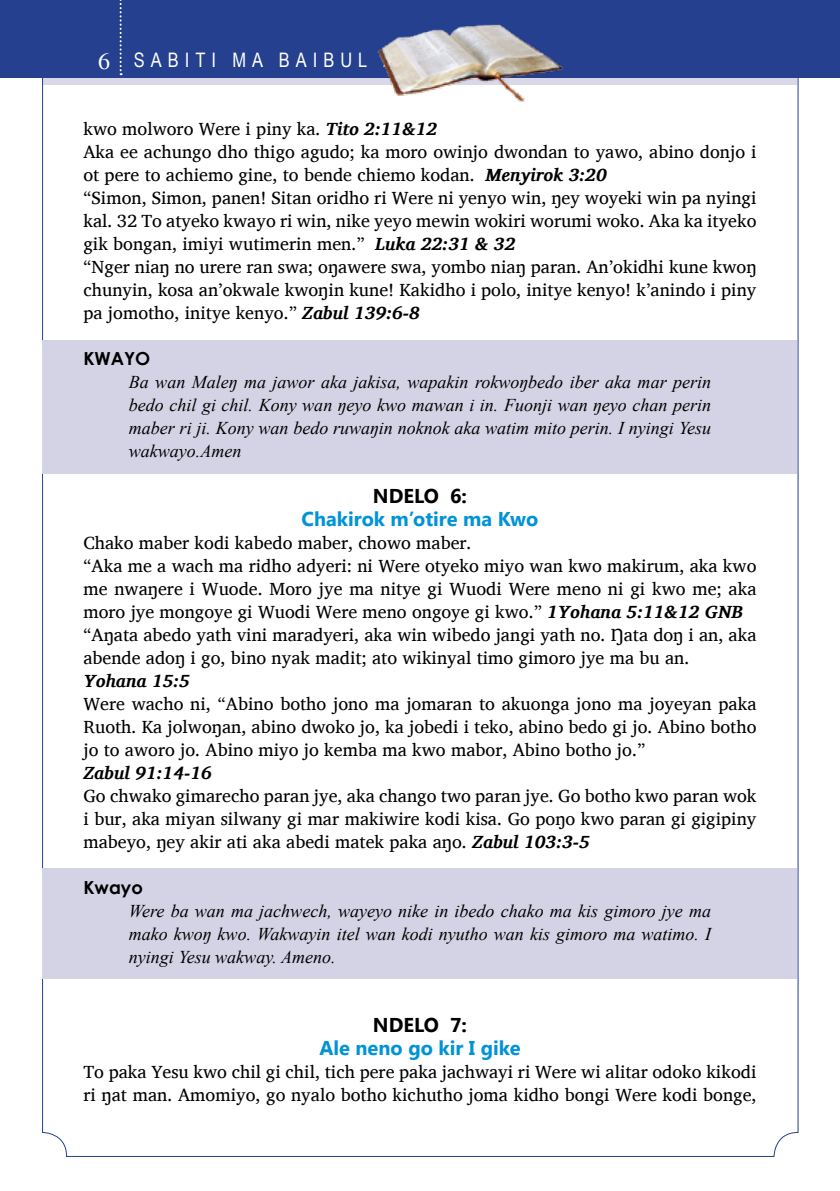
<style>
.page{position:relative;width:840px;height:1191px;background:#fff}
.page>*{position:absolute;margin:0;border:0;box-sizing:border-box;transform-origin:0 0}
.t1{font:700 20px "Segoe UI";color:#0093d8}
.t2{font:20px "Arial Narrow";letter-spacing:.3em;color:#fff}
.t3{font:700 20px "Segoe UI";color:#000}
.t4{font:18px/23px "Charis SIL";color:#000}
.t5{font:italic 18px/23px "Times New Roman";color:#000;text-align:justify}
.t6{font:italic 700 18px "Charis SIL";color:#000}
.t7{font:700 18px "Century Gothic";color:#000}
.s1{font-family:"Times";font-size:24px}
.s2{font-weight:700;font-style:italic}
</style>
<div class="page">
<div style="left:43px;top:70px;width:753px;height:15px;background:#d9d8e9"></div>
<hr style="left:839px;top:0;width:1px;height:77px;background:#b7322f">
<div style="left:0;top:0;width:839px;height:77px;background:#25408f"></div>
<svg style="left:119px;top:0;width:2px;height:75px"></svg>
<div style="left:43px;top:867px;width:753px;height:111px;background:#d4d3e6"></div>
<div style="left:43px;top:340px;width:753px;height:133px;background:#d4d3e6"></div>
<img style="left:370px;top:24px;width:200px;height:78px">
<p class="t2" style="left:98px;top:46px;width:341px"><span class="s1">6</span> SABITI MA BAIBUL 2012</p>
<p class="t4" style="left:83px;top:117px;width:674px">kwo molworo Were i piny ka. <span class="s2">Tito 2:11&amp;12<br></span>Aka ee achungo dho thigo agudo; ka moro owinjo dwondan to yawo, abino donjo i ot pere to achiemo gine, to bende chiemo kodan. <span class="s2">Menyirok 3:20<br></span>“Simon, Simon, panen! Sitan oridho ri Were ni yenyo win, ŋey woyeki win pa nyingi kal. 32 To atyeko kwayo ri win, nike yeyo mewin wokiri worumi woko. Aka ka ityeko gik bongan, imiyi wutimerin men.” <span class="s2">Luka 22:31 &amp; 32<br></span>“Nger niaŋ no urere ran swa; oŋawere swa, yombo niaŋ paran. An’okidhi kune kwoŋ chunyin, kosa an’okwale kwoŋin kune! Kakidho i polo, initye kenyo! k’anindo i piny pa jomotho, initye kenyo.” <span class="s2">Zabul 139:6-8</span></p>
<p class="t7" style="left:83px;top:345px;width:68px">KWAYO</p>
<p class="t5" style="left:129px;top:370px;width:583px">Ba wan Maleŋ ma jawor aka jakisa, wapakin rokwoŋbedo iber aka mar perin bedo chil gi chil. Kony wan ŋeyo kwo mawan i in. Fuonji wan ŋeyo chan perin maber ri ji. Kony wan bedo ruwaŋin noknok aka watim mito perin. I nyingi Yesu wakwayo.Amen</p>
<p class="t3" style="left:373px;top:482px;width:96px">NDELO 6:</p>
<p class="t1" style="left:301px;top:505px;width:238px">Chakirok m’otire ma Kwo</p>
<p class="t4" style="left:83px;top:531px;width:674px">Chako maber kodi kabedo maber, chowo maber.<br>“Aka me a wach ma ridho adyeri: ni Were otyeko miyo wan kwo makirum, aka kwo me nwaŋere i Wuode. Moro jye ma nitye gi Wuodi Were meno ni gi kwo me; aka moro jye mongoye gi Wuodi Were meno ongoye gi kwo.” <span class="s2">1Yohana 5:11&amp;12 GNB </span>“Aŋata abedo yath vini maradyeri, aka win wibedo jangi yath no. Ŋata doŋ i an, aka abende adoŋ i go, bino nyak madit; ato wikinyal timo gimoro jye ma bu an.</p>
<p class="t6" style="left:83px;top:670px;width:108px">Yohana 15:5</p>
<p class="t4" style="left:83px;top:692px;width:674px;text-align:justify">Were wacho ni, “Abino botho jono ma jomaran to akuonga jono ma joyeyan paka Ruoth. Ka jolwoŋan, abino dwoko jo, ka jobedi i teko, abino bedo gi jo. Abino botho jo to aworo jo. Abino miyo jo kemba ma kwo mabor, Abino botho jo.”</p>
<p class="t6" style="left:83px;top:762px;width:130px">Zabul 91:14-16</p>
<p class="t4" style="left:83px;top:784px;width:674px;text-align:justify">Go chwako gimarecho paran jye, aka chango two paran jye. Go botho kwo paran wok i bur, aka miyan silwany gi mar makiwire kodi kisa. Go poŋo kwo paran gi gigipiny mabeyo, ŋey akir ati aka abedi matek paka aŋo. <span class="s2">Zabul 103:3-5</span></p>
<p class="t7" style="left:83px;top:874px;width:61px">Kwayo</p>
<p class="t5" style="left:129px;top:899px;width:583px">Were ba wan ma jachwech, wayeyo nike in ibedo chako ma kis gimoro jye ma mako kwoŋ kwo. Wakwayin itel wan kodi nyutho wan kis gimoro ma watimo. I nyingi Yesu wakway. Ameno.</p>
<p class="t3" style="left:373px;top:1011px;width:96px">NDELO 7:</p>
<p class="t1" style="left:319px;top:1034px;width:202px">Ale neno go kir I gike</p>
<p class="t4" style="left:83px;top:1060px;width:674px">To paka Yesu kwo chil gi chil, tich pere paka jachwayi ri Were wi alitar odoko kikodi ri ŋat man. Amomiyo, go nyalo botho kichutho joma kidho bongi Were kodi bonge,</p>
</div>
